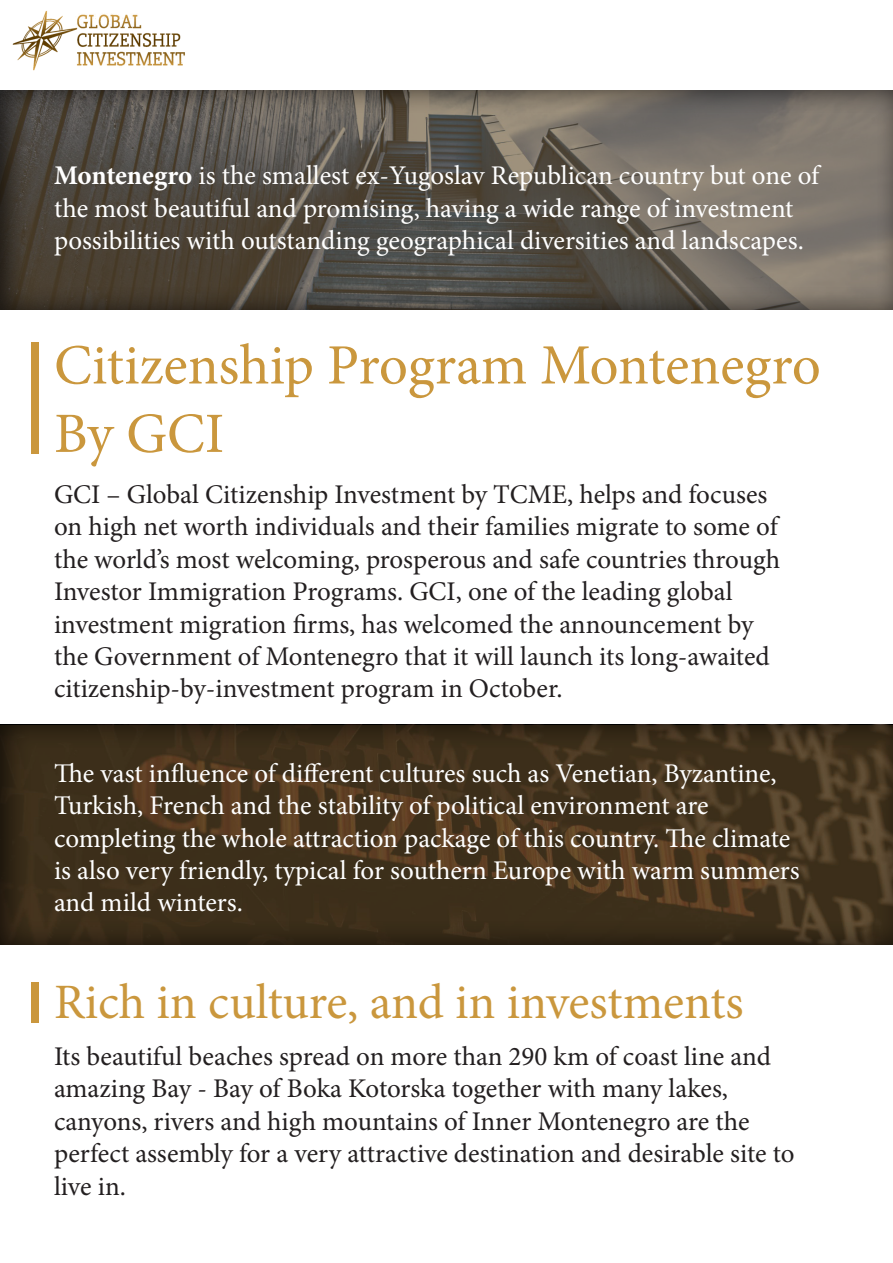
<style>
.page{position:relative;width:893px;height:1263px;background:#fff}
.page>*{position:absolute;margin:0;border:0;box-sizing:border-box;transform-origin:0 0}
.t1{font:57px/68.4px "Minion Pro";color:#ca973d}
.t2{font:49.5px "Minion Pro";color:#ca973d}
.t3{font:27px/32.4px "Minion Pro";letter-spacing:-.005em;color:#231f20}
.t4{font:27px/32.4px "Minion Pro";color:#fff}
.s1{font-weight:700}
</style>
<div class="page">
<img style="left:13px;top:10px;width:172px;height:61px">
<div style="left:0;top:88px;width:893px;height:223px;background:#231f20;opacity:.75"></div>
<div style="left:0;top:723px;width:893px;height:223px;background:#231f20;opacity:.75"></div>
<div style="left:31px;top:343px;width:8px;height:111px;background:#ca973d"></div>
<div style="left:31px;top:982px;width:8px;height:41px;background:#ca973d"></div>
<p class="t4" style="left:54px;top:159px;width:767px"><span class="s1">Montenegro</span> is the smallest ex-Yugoslav Republican country but one of the most beautiful and promising, having a wide range of investment possibilities with outstanding geographical diversities and landscapes.</p>
<p class="t1" style="left:54px;top:331px;width:768px">Citizenship Program Montenegro<br>By GCI</p>
<p class="t3" style="left:54px;top:478px;width:728px">GCI – Global Citizenship Investment by TCME, helps and focuses on high net worth individuals and their families migrate to some of the world’s most welcoming, prosperous and safe countries through Investor Immigration Programs. GCI, one of the leading global investment migration firms, has welcomed the announcement by the Government of Montenegro that it will launch its long-awaited citizenship-by-investment program in October.</p>
<p class="t4" style="left:54px;top:757px;width:747px">The vast influence of different cultures such as Venetian, Byzantine, Turkish, French and the stability of political environment are completing the whole attraction package of this country. The climate is also very friendly, typical for southern Europe with warm summers and mild winters.</p>
<p class="t2" style="left:54px;top:969px;width:691px">Rich in culture, and in investments</p>
<p class="t3" style="left:54px;top:1040px;width:742px">Its beautiful beaches spread on more than 290 km of coast line and amazing Bay - Bay of Boka Kotorska together with many lakes, canyons, rivers and high mountains of Inner Montenegro are the perfect assembly for a very attractive destination and desirable site to live in.</p>
</div>
